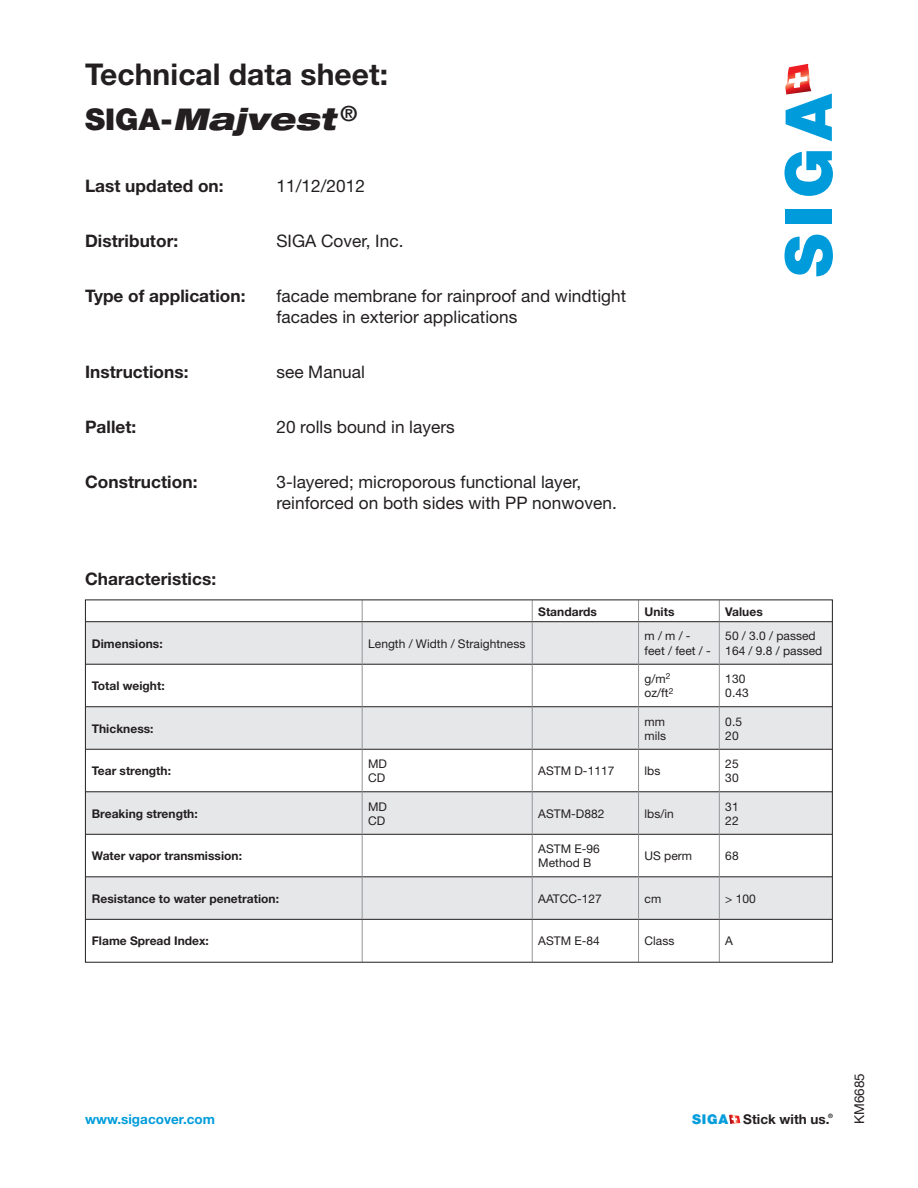
<style>
.page{position:relative;width:918px;height:1188px;background:#fff}
.page>*{position:absolute;margin:0;border:0;box-sizing:border-box;transform-origin:0 0}
.t1{font:700 30px/45px "Helvetica Neue";letter-spacing:.005em;color:#231f20}
.t2{font:17.25px/21px "Helvetica Neue";letter-spacing:.005em;color:#231f20}
.t3{font:700 17.25px "Helvetica Neue";letter-spacing:.005em;color:#231f20}
.t4{font:700 13.5px "Helvetica Neue";letter-spacing:.005em;color:#009cdb}
.t5{font:700 13.5px "Helvetica Neue";letter-spacing:.005em;color:#231f20}
.t6{font:13.5px "Helvetica Neue";letter-spacing:.005em;color:#231f20}
.t7{font:12px/14.4px "Helvetica Neue";letter-spacing:.005em;color:#231f20}
.t8{font:700 12px "Helvetica Neue";letter-spacing:.005em;color:#231f20}
.t9{font:700 6px "Helvetica Neue";color:#231f20}
.s1{font-weight:900}
.s2{font-weight:900;font-style:italic;font-stretch:expanded}
.s3{font-weight:900;color:#009cdb}
</style>
<div class="page">
<svg style="left:784px;top:235px;width:49px;height:41px"></svg>
<div style="left:786px;top:209px;width:46px;height:14px;background:#009bda"></div>
<svg style="left:784px;top:151px;width:49px;height:45px"></svg>
<svg style="left:785px;top:64px;width:47px;height:77px"></svg>
<svg style="left:729px;top:1115px;width:11px;height:9px"></svg>
<svg style="left:87px;top:622px;width:744px;height:297px;fill:#e6e7e9"></svg>
<svg style="left:87px;top:750px;width:744px;height:41px"></svg>
<svg style="left:362px;top:602px;width:1px;height:19px"></svg>
<svg style="left:532px;top:602px;width:1px;height:19px"></svg>
<svg style="left:638px;top:602px;width:1px;height:19px"></svg>
<svg style="left:719px;top:602px;width:1px;height:19px"></svg>
<hr style="left:362px;top:920px;width:1px;height:42px;background:#939598">
<hr style="left:532px;top:920px;width:1px;height:42px;background:#939598">
<hr style="left:638px;top:920px;width:1px;height:42px;background:#939598">
<hr style="left:719px;top:920px;width:1px;height:42px;background:#939598">
<hr style="left:86px;top:621px;width:276px;height:1px;background:#231f20">
<hr style="left:362px;top:621px;width:170px;height:1px;background:#231f20">
<hr style="left:532px;top:621px;width:107px;height:1px;background:#231f20">
<hr style="left:639px;top:621px;width:80px;height:1px;background:#231f20">
<hr style="left:719px;top:621px;width:113px;height:1px;background:#231f20">
<hr style="left:86px;top:664px;width:276px;height:1px;background:#231f20">
<hr style="left:362px;top:664px;width:170px;height:1px;background:#231f20">
<hr style="left:532px;top:664px;width:107px;height:1px;background:#231f20">
<hr style="left:639px;top:664px;width:80px;height:1px;background:#231f20">
<hr style="left:719px;top:664px;width:113px;height:1px;background:#231f20">
<hr style="left:86px;top:706px;width:276px;height:1px;background:#231f20">
<hr style="left:362px;top:706px;width:170px;height:1px;background:#231f20">
<hr style="left:532px;top:706px;width:107px;height:1px;background:#231f20">
<hr style="left:639px;top:706px;width:80px;height:1px;background:#231f20">
<hr style="left:719px;top:706px;width:113px;height:1px;background:#231f20">
<hr style="left:86px;top:749px;width:276px;height:1px;background:#231f20">
<hr style="left:362px;top:749px;width:170px;height:1px;background:#231f20">
<hr style="left:532px;top:749px;width:107px;height:1px;background:#231f20">
<hr style="left:639px;top:749px;width:80px;height:1px;background:#231f20">
<hr style="left:719px;top:749px;width:113px;height:1px;background:#231f20">
<hr style="left:86px;top:791px;width:276px;height:1px;background:#231f20">
<hr style="left:362px;top:791px;width:170px;height:1px;background:#231f20">
<hr style="left:532px;top:791px;width:107px;height:1px;background:#231f20">
<hr style="left:639px;top:791px;width:80px;height:1px;background:#231f20">
<hr style="left:719px;top:791px;width:113px;height:1px;background:#231f20">
<hr style="left:86px;top:834px;width:276px;height:1px;background:#231f20">
<hr style="left:362px;top:834px;width:170px;height:1px;background:#231f20">
<hr style="left:532px;top:834px;width:107px;height:1px;background:#231f20">
<hr style="left:639px;top:834px;width:80px;height:1px;background:#231f20">
<hr style="left:719px;top:834px;width:113px;height:1px;background:#231f20">
<hr style="left:86px;top:876px;width:276px;height:1px;background:#231f20">
<hr style="left:362px;top:876px;width:170px;height:1px;background:#231f20">
<hr style="left:532px;top:876px;width:107px;height:1px;background:#231f20">
<hr style="left:639px;top:876px;width:80px;height:1px;background:#231f20">
<hr style="left:719px;top:876px;width:113px;height:1px;background:#231f20">
<hr style="left:86px;top:919px;width:276px;height:1px;background:#231f20">
<hr style="left:362px;top:919px;width:170px;height:1px;background:#231f20">
<hr style="left:532px;top:919px;width:107px;height:1px;background:#231f20">
<hr style="left:639px;top:919px;width:80px;height:1px;background:#231f20">
<hr style="left:719px;top:919px;width:113px;height:1px;background:#231f20">
<hr style="left:362px;top:622px;width:1px;height:42px;background:#939598">
<hr style="left:532px;top:622px;width:1px;height:42px;background:#939598">
<hr style="left:638px;top:622px;width:1px;height:42px;background:#939598">
<hr style="left:719px;top:622px;width:1px;height:42px;background:#939598">
<hr style="left:362px;top:665px;width:1px;height:41px;background:#939598">
<hr style="left:532px;top:665px;width:1px;height:41px;background:#939598">
<hr style="left:638px;top:665px;width:1px;height:41px;background:#939598">
<hr style="left:719px;top:665px;width:1px;height:41px;background:#939598">
<hr style="left:362px;top:707px;width:1px;height:42px;background:#939598">
<hr style="left:532px;top:707px;width:1px;height:42px;background:#939598">
<hr style="left:638px;top:707px;width:1px;height:42px;background:#939598">
<hr style="left:719px;top:707px;width:1px;height:42px;background:#939598">
<hr style="left:362px;top:750px;width:1px;height:41px;background:#939598">
<hr style="left:532px;top:750px;width:1px;height:41px;background:#939598">
<hr style="left:638px;top:750px;width:1px;height:41px;background:#939598">
<hr style="left:719px;top:750px;width:1px;height:41px;background:#939598">
<hr style="left:362px;top:792px;width:1px;height:42px;background:#939598">
<hr style="left:532px;top:792px;width:1px;height:42px;background:#939598">
<hr style="left:638px;top:792px;width:1px;height:42px;background:#939598">
<hr style="left:719px;top:792px;width:1px;height:42px;background:#939598">
<hr style="left:362px;top:835px;width:1px;height:41px;background:#939598">
<hr style="left:532px;top:835px;width:1px;height:41px;background:#939598">
<hr style="left:638px;top:835px;width:1px;height:41px;background:#939598">
<hr style="left:719px;top:835px;width:1px;height:41px;background:#939598">
<hr style="left:362px;top:877px;width:1px;height:42px;background:#939598">
<hr style="left:532px;top:877px;width:1px;height:42px;background:#939598">
<hr style="left:638px;top:877px;width:1px;height:42px;background:#939598">
<hr style="left:719px;top:877px;width:1px;height:42px;background:#939598">
<h1 class="t1" style="left:85px;top:51px;width:305px">Technical data sheet:<br><span class="s1">SIGA-</span><span class="s2">Majvest</span> <sup>®</sup></h1>
<p class="t3" style="left:85px;top:175px;width:140px">Last updated on:</p>
<p class="t2" style="left:276px;top:175px;width:90px">11/12/2012</p>
<p class="t3" style="left:85px;top:230px;width:95px">Distributor:</p>
<p class="t2" style="left:276px;top:230px;width:129px">SIGA Cover, Inc.</p>
<p class="t3" style="left:85px;top:285px;width:162px">Type of application:</p>
<p class="t2" style="left:276px;top:285px;width:351px">facade membrane for rainproof and windtight facades in exterior applications</p>
<p class="t3" style="left:85px;top:361px;width:105px">Instructions:</p>
<p class="t2" style="left:276px;top:361px;width:90px">see Manual</p>
<p class="t3" style="left:85px;top:416px;width:53px">Pallet:</p>
<p class="t2" style="left:276px;top:416px;width:180px">20 rolls bound in layers</p>
<p class="t3" style="left:85px;top:471px;width:114px">Construction:</p>
<p class="t2" style="left:276px;top:471px;width:342px">3-layered; microporous functional layer, reinforced on both sides with PP nonwoven.</p>
<p class="t3" style="left:85px;top:568px;width:133px">Characteristics:</p>
<p class="t8" style="left:538px;top:604px;width:60px">Standards</p>
<p class="t8" style="left:645px;top:604px;width:31px">Units</p>
<p class="t8" style="left:725px;top:604px;width:39px">Values</p>
<p class="t8" style="left:92px;top:636px;width:72px">Dimensions:</p>
<p class="t7" style="left:368px;top:636px;width:159px">Length / Width / Straightness</p>
<p class="t7" style="left:645px;top:629px;width:68px">m / m / - feet / feet / -</p>
<p class="t7" style="left:725px;top:629px;width:99px">50 / 3.0 / passed<br>164 / 9.8 / passed</p>
<p class="t8" style="left:92px;top:678px;width:74px">Total weight:</p>
<p class="t7" style="left:645px;top:671px;width:30px">g/m<sup>2 </sup>oz/ft<sup>2</sup></p>
<p class="t7" style="left:725px;top:671px;width:25px">130<br>0.43</p>
<p class="t8" style="left:92px;top:721px;width:63px">Thickness:</p>
<p class="t7" style="left:645px;top:714px;width:23px">mm mils</p>
<p class="t7" style="left:725px;top:714px;width:18px">0.5<br>20</p>
<p class="t8" style="left:92px;top:764px;width:81px">Tear strength:</p>
<p class="t7" style="left:368px;top:756px;width:20px">MD<br>CD</p>
<p class="t7" style="left:538px;top:764px;width:78px">ASTM D-1117</p>
<p class="t7" style="left:645px;top:764px;width:17px">lbs</p>
<p class="t7" style="left:725px;top:756px;width:15px">25<br>30</p>
<p class="t8" style="left:92px;top:806px;width:108px">Breaking strength:</p>
<p class="t7" style="left:368px;top:799px;width:20px">MD<br>CD</p>
<p class="t7" style="left:538px;top:806px;width:68px">ASTM-D882</p>
<p class="t7" style="left:645px;top:806px;width:31px">lbs/in</p>
<p class="t7" style="left:725px;top:799px;width:15px">31<br>22</p>
<p class="t8" style="left:92px;top:849px;width:152px">Water vapor transmission:</p>
<p class="t7" style="left:538px;top:841px;width:63px">ASTM E-96<br>Method B</p>
<p class="t7" style="left:645px;top:849px;width:49px">US perm</p>
<p class="t7" style="left:725px;top:849px;width:15px">68</p>
<p class="t8" style="left:92px;top:891px;width:189px">Resistance to water penetration:</p>
<p class="t7" style="left:538px;top:891px;width:65px">AATCC-127</p>
<p class="t7" style="left:645px;top:891px;width:18px">cm</p>
<p class="t7" style="left:725px;top:891px;width:32px">&gt; 100</p>
<p class="t8" style="left:92px;top:934px;width:119px">Flame Spread Index:</p>
<p class="t7" style="left:538px;top:934px;width:63px">ASTM E-84</p>
<p class="t7" style="left:645px;top:934px;width:31px">Class</p>
<p class="t7" style="left:725px;top:934px;width:9px">A</p>
<p class="t4" style="left:85px;top:1111px;width:132px">www.sigacover.com</p>
<p class="t9" style="left:828px;top:1112px;width:6px">®</p>
<p class="t5" style="left:692px;top:1111px;width:139px"><span class="s3">SIGA</span> Stick with us.</p>
<p class="t6" style="left:851px;top:1124px;width:52px;rotate:-90deg">KM6685</p>
</div>
